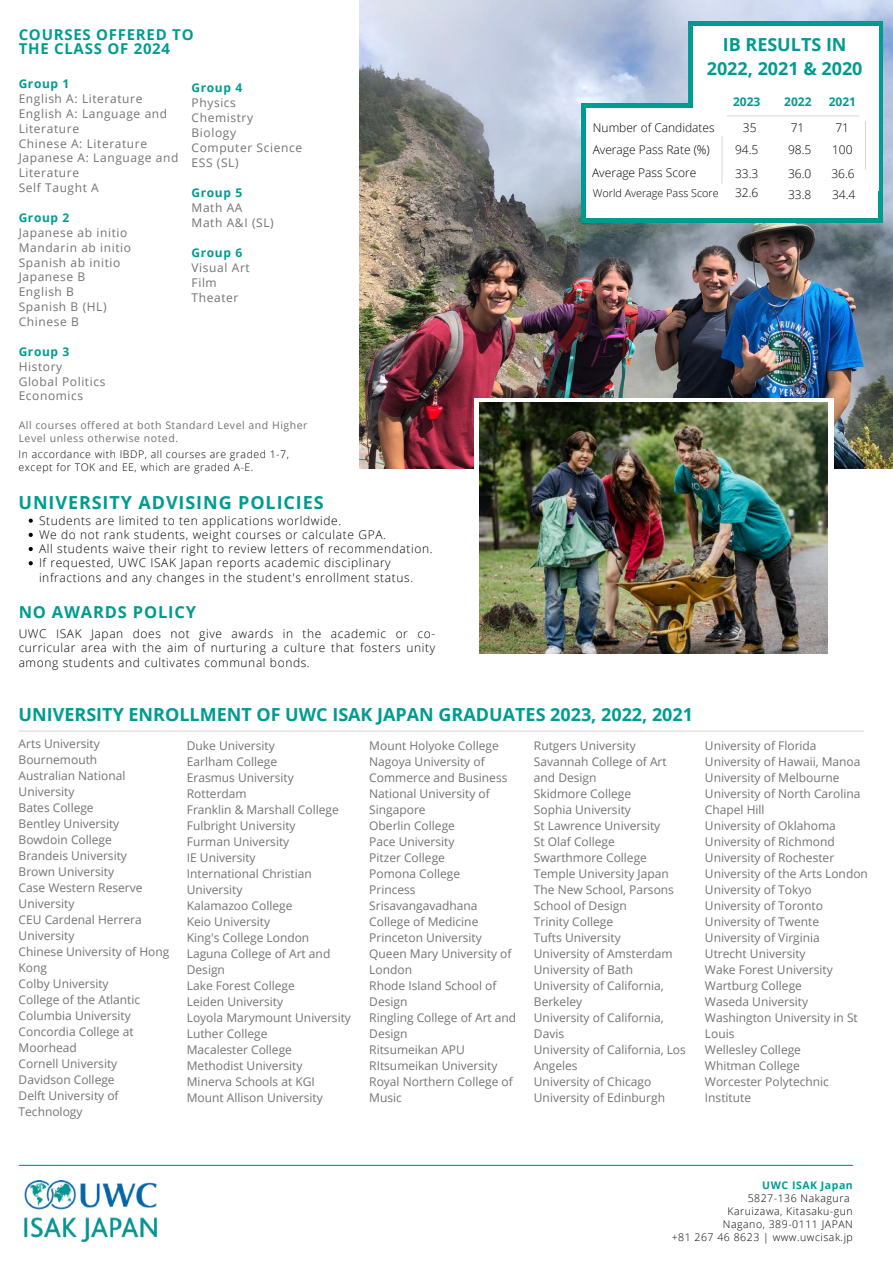
<style>
.page{position:relative;width:893px;height:1264px;background:#fff}
.page>*{position:absolute;margin:0;border:0;box-sizing:border-box;transform-origin:0 0}
.t1{font:700 18px/24.8px "Open Sans";color:#009b90;text-align:center}
.t2{font:700 18px "Open Sans";letter-spacing:.05em;color:#009b90}
.t3{font:700 16.5px "Open Sans";letter-spacing:.05em;color:#009b90}
.t4{font:700 15px/14.5px "Open Sans";letter-spacing:.05em;color:#009b90}
.t5{font:12px/16px "Open Sans";color:#737373}
.t6{font:300 12px/14.1px "Open Sans";letter-spacing:.05em;color:#000}
.t7{font:12px/14.9px "Open Sans";letter-spacing:.05em;color:#737373}
.t8{font:300 12px/22.8px "Open Sans";color:#000}
.t9{font:700 12px "Open Sans";letter-spacing:.05em;color:#009b90}
.t10{font:300 10.8px "Open Sans";color:#000}
.t11{font:300 10.5px/13px "Open Sans";letter-spacing:.05em;color:#000}
.t12{font:10.5px/13px "Open Sans";letter-spacing:.05em;color:#717073}
.t13{font:700 10.5px "Open Sans";letter-spacing:.05em;color:#009b90}
</style>
<div class="page">
<hr style="left:19px;top:1164px;width:833px;height:1px;background:#009b90">
<img style="left:24px;top:1180px;width:133px;height:61px">
<hr style="left:19px;top:730px;width:844px;height:1px;background:#d9d9d9">
<img style="left:359px;top:0;width:533px;height:469px">
<div style="left:581px;top:103px;width:301px;height:120px;background:#009b90"></div>
<div style="left:688px;top:21px;width:194px;height:170px;background:#009b90"></div>
<div style="left:586px;top:109px;width:292px;height:109px;background:#fff"></div>
<div style="left:693px;top:26px;width:185px;height:164px;background:#fff"></div>
<hr style="left:727px;top:115px;width:131px;height:1px;background:#d9d9d9">
<hr style="left:721px;top:136px;width:1px;height:47px;background:#d9d9d9">
<hr style="left:864px;top:122px;width:1px;height:47px;background:#d9d9d9">
<div style="left:474px;top:398px;width:359px;height:268px;background:#fff"></div>
<img style="left:479px;top:403px;width:348px;height:250px">
<svg style="left:29px;top:518px;width:4px;height:4px"></svg>
<svg style="left:29px;top:533px;width:4px;height:4px"></svg>
<svg style="left:29px;top:547px;width:4px;height:4px"></svg>
<svg style="left:29px;top:561px;width:4px;height:4px"></svg>
<p class="t4" style="left:19px;top:27px;width:176px">COURSES OFFERED TO<br>THE CLASS OF 2024</p>
<p class="t9" style="left:19px;top:75px;width:52px">Group 1</p>
<p class="t7" style="left:19px;top:91px;width:161px">English A: Literature<br>English A: Language and<br>Literature<br>Chinese A: Literature<br>Japanese A: Language and<br>Literature<br>Self Taught A</p>
<p class="t9" style="left:19px;top:209px;width:52px">Group 2</p>
<p class="t7" style="left:19px;top:225px;width:114px">Japanese ab initio<br>Mandarin ab initio<br>Spanish ab initio<br>Japanese B<br>English B<br>Spanish B (HL)<br>Chinese B</p>
<p class="t9" style="left:19px;top:343px;width:52px">Group 3</p>
<p class="t7" style="left:19px;top:358px;width:88px">History<br>Global Politics<br>Economics</p>
<p class="t9" style="left:191px;top:79px;width:52px">Group 4</p>
<p class="t7" style="left:191px;top:95px;width:112px">Physics<br>Chemistry<br>Biology<br>Computer Science<br>ESS (SL)</p>
<p class="t9" style="left:191px;top:184px;width:52px">Group 5</p>
<p class="t7" style="left:191px;top:200px;width:84px">Math AA<br>Math A&amp;I (SL)</p>
<p class="t9" style="left:191px;top:244px;width:52px">Group 6</p>
<p class="t7" style="left:191px;top:260px;width:60px">Visual Art<br>Film<br>Theater</p>
<p class="t12" style="left:19px;top:419px;width:290px">All courses offered at both Standard Level and Higher<br>Level unless otherwise noted.</p>
<p class="t11" style="left:19px;top:447px;width:272px">In accordance with IBDP, all courses are graded 1-7, except for TOK and EE, which are graded A-E.</p>
<h1 class="t2" style="left:19px;top:490px;width:306px">UNIVERSITY ADVISING POLICIES</h1>
<p class="t6" style="left:39px;top:513px;width:395px">Students are limited to ten applications worldwide.<br>We do not rank students, weight courses or calculate GPA.<br>All students waive their right to review letters of recommendation.<br>If requested, UWC ISAK Japan reports academic disciplinary infractions and any changes in the student's enrollment status.</p>
<h2 class="t3" style="left:19px;top:600px;width:179px">NO AWARDS POLICY</h2>
<p class="t6" style="left:19px;top:626px;width:418px;text-align:justify">UWC ISAK Japan does not give awards in the academic or co&shy;curricular area with the aim of nurturing a culture that fosters unity among students and cultivates communal bonds.</p>
<h1 class="t1" style="left:706px;top:31px;width:157px">IB RESULTS IN<br>2022, 2021 &amp; 2020</h1>
<p class="t9" style="left:733px;top:93px;width:29px">2023</p>
<p class="t9" style="left:784px;top:93px;width:29px">2022</p>
<p class="t9" style="left:828px;top:93px;width:29px">2021</p>
<p class="t6" style="left:788px;top:116px;width:25px;line-height:21.9px">71<br>98.5</p>
<p class="t6" style="left:788px;top:166px;width:25px">36.0</p>
<p class="t8" style="left:593px;top:116px;width:123px">Number of Candidates</p>
<p class="t6" style="left:735px;top:116px;width:25px;line-height:21.9px;text-align:center">35<br>94.5</p>
<p class="t6" style="left:735px;top:166px;width:25px">33.3</p>
<p class="t6" style="left:832px;top:116px;width:22px;line-height:21.9px">71<br>100</p>
<p class="t6" style="left:831px;top:166px;width:25px">36.6</p>
<p class="t8" style="left:592px;top:138px;width:119px">Average Pass Rate (%)<br>Average Pass Score</p>
<p class="t10" style="left:593px;top:186px;width:127px">World Average Pass Score</p>
<p class="t6" style="left:735px;top:185px;width:25px">32.6</p>
<p class="t6" style="left:788px;top:187px;width:25px">33.8</p>
<p class="t6" style="left:832px;top:187px;width:25px">34.4</p>
<h1 class="t1" style="left:19px;top:701px;width:676px">UNIVERSITY ENROLLMENT OF UWC ISAK JAPAN GRADUATES 2023, 2022, 2021</h1>
<p class="t5" style="left:19px;top:735px;width:152px">Arts University<br>Bournemouth<br>Australian National<br>University<br>Bates College<br>Bentley University<br>Bowdoin College<br>Brandeis University<br>Brown University<br>Case Western Reserve<br>University<br>CEU Cardenal Herrera<br>University<br>Chinese University of Hong<br>Kong<br>Colby University<br>College of the Atlantic<br>Columbia University<br>Concordia College at<br>Moorhead<br>Cornell University<br>Davidson College<br>Delft University of<br>Technology</p>
<p class="t5" style="left:187px;top:737px;width:166px">Duke University<br>Earlham College<br>Erasmus University<br>Rotterdam<br>Franklin &amp; Marshall College<br>Fulbright University<br>Furman University<br>IE University<br>International Christian<br>University<br>Kalamazoo College<br>Keio University<br>King's College London<br>Laguna College of Art and<br>Design<br>Lake Forest College<br>Leiden University<br>Loyola Marymount University<br>Luther College<br>Macalester College<br>Methodist University<br>Minerva Schools at KGI<br>Mount Allison University</p>
<p class="t5" style="left:369px;top:737px;width:148px">Mount Holyoke College<br>Nagoya University of<br>Commerce and Business<br>National University of<br>Singapore<br>Oberlin College<br>Pace University<br>Pitzer College<br>Pomona College<br>Princess<br>Srisavangavadhana<br>College of Medicine<br>Princeton University<br>Queen Mary University of<br>London<br>Rhode Island School of<br>Design<br>Ringling College of Art and<br>Design<br>Ritsumeikan APU<br>RItsumeikan University<br>Royal Northern College of<br>Music</p>
<p class="t5" style="left:534px;top:737px;width:153px">Rutgers University<br>Savannah College of Art and Design<br>Skidmore College<br>Sophia University<br>St Lawrence University<br>St Olaf College<br>Swarthmore College<br>Temple University Japan<br>The New School, Parsons<br>School of Design<br>Trinity College<br>Tufts University<br>University of Amsterdam<br>University of Bath<br>University of California,<br>Berkeley<br>University of California,<br>Davis<br>University of California, Los<br>Angeles<br>University of Chicago<br>University of Edinburgh</p>
<p class="t5" style="left:704px;top:737px;width:164px">University of Florida<br>University of Hawaii, Manoa<br>University of Melbourne<br>University of North Carolina<br>Chapel Hill<br>University of Oklahoma<br>University of Richmond<br>University of Rochester<br>University of the Arts London<br>University of Tokyo<br>University of Toronto<br>University of Twente<br>University of Virginia<br>Utrecht University<br>Wake Forest University<br>Wartburg College<br>Waseda University<br>Washington University in St<br>Louis<br>Wellesley College<br>Whitman College<br>Worcester Polytechnic<br>Institute</p>
<p class="t13" style="left:762px;top:1177px;width:92px">UWC ISAK Japan</p>
<p class="t11" style="left:747px;top:1191px;width:103px">5827-136 Nakagura</p>
<p class="t11" style="left:727px;top:1204px;width:127px">Karuizawa, Kitasaku-gun</p>
<p class="t11" style="left:722px;top:1217px;width:131px">Nagano, 389-0111 JAPAN</p>
<p class="t11" style="left:671px;top:1230px;width:183px">+81 267 46 8623 | www.uwcisak.jp</p>
</div>
